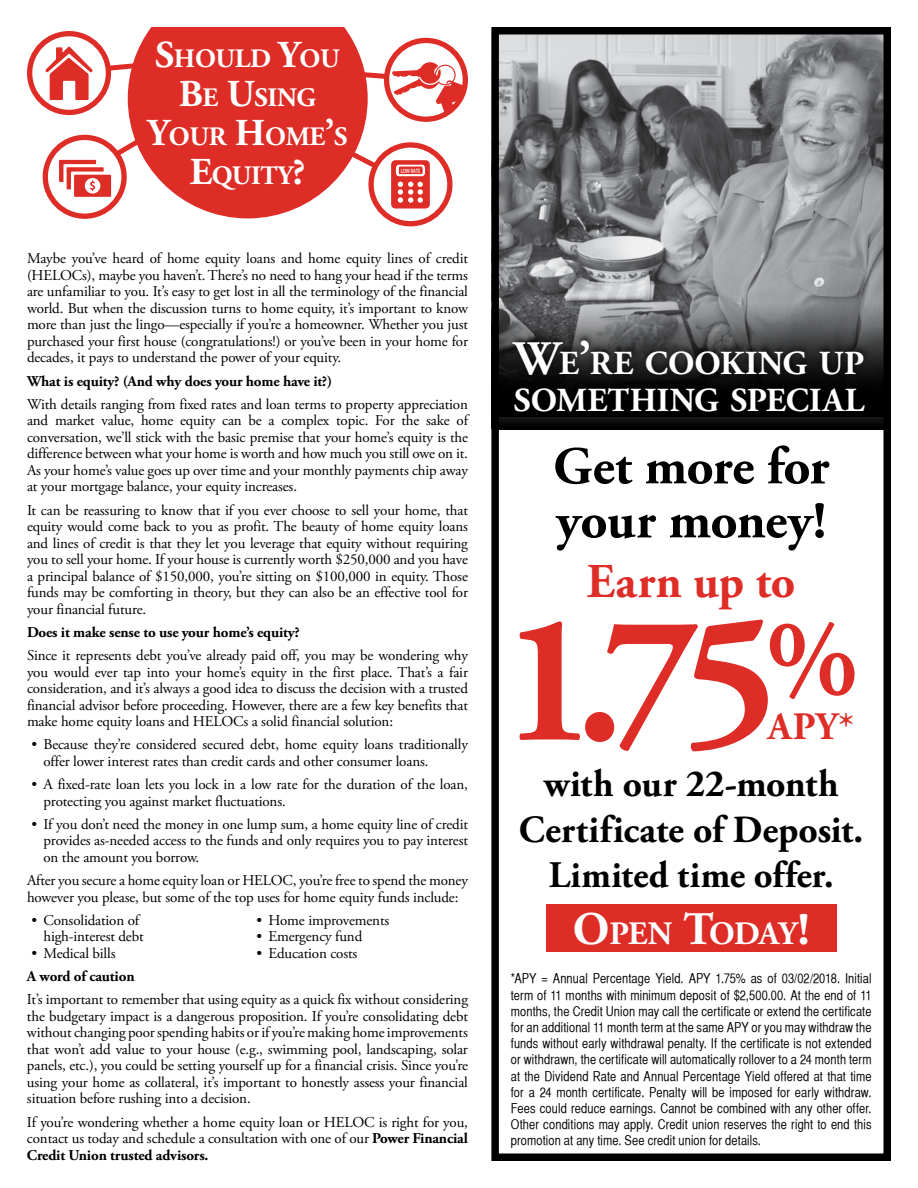
<style>
.page{position:relative;width:918px;height:1188px;background:#fff}
.page>*{position:absolute;margin:0;border:0;box-sizing:border-box;transform-origin:0 0}
.t1{font:700 183.3px "Adobe Garamond Pro";color:#de2c27}
.t2{font:700 52.95px/54px "Adobe Garamond Pro";letter-spacing:-.015em;color:#000}
.t3{font:700 48.45px "Adobe Garamond Pro";letter-spacing:.005em;color:#de2c27}
.t4{font:700 38.85px "Adobe Garamond Pro";color:#de2c27}
.t5{font:700 38.4px/46px "Adobe Garamond Pro";color:#000;text-align:center}
.t6{font:700 37.5px "Adobe Garamond Pro";letter-spacing:.005em;color:#000}
.t7{font:700 33.6px/37.5px "Adobe Garamond Pro";letter-spacing:.005em;color:#fff}
.t8{font:700 32.7px "Adobe Garamond Pro";letter-spacing:-.02em;color:#fff}
.t9{font:700 26.55px/39px "Adobe Garamond Pro";letter-spacing:-.015em;color:#fff;text-align:center}
.t10{font:15px/16.5px "Adobe Garamond Pro";letter-spacing:-.01em;color:#000;text-align:justify}
.t11{font:700 15px "Adobe Garamond Pro";letter-spacing:-.01em;color:#000}
.t12{font:13.5px/16.2px "Helvetica CY Plain";letter-spacing:.01em;color:#000;text-align:justify}
.t13{font:700 5.85px "Lato";letter-spacing:-.015em;color:#fff;scale:.66 1}
.s1{font-size:37.95px}
.s2{font-weight:700}
.s3{font-size:48px}
.s4{font-size:46.65px}
</style>
<div class="page">
<img style="left:500px;top:42px;width:382px;height:387px">
<div style="left:491px;top:27px;width:400px;height:1134px;border:8px solid #000"></div>
<svg style="left:30px;top:34px;width:78px;height:78px"></svg>
<div style="left:27px;top:31px;width:84px;height:84px;border:5px solid #de2c27;border-radius:50%"></div>
<svg style="left:45px;top:137px;width:79px;height:79px"></svg>
<div style="left:43px;top:135px;width:84px;height:84px;border:5px solid #de2c27;border-radius:50%"></div>
<svg style="left:371px;top:145px;width:79px;height:79px"></svg>
<div style="left:368px;top:142px;width:85px;height:84px;border:5px solid #de2c27;border-radius:50%"></div>
<svg style="left:45px;top:43px;width:420px;height:165px"></svg>
<div style="left:384px;top:38px;width:84px;height:84px;border:5px solid #de2c27;border-radius:50%"></div>
<svg style="left:128px;top:27px;width:240px;height:191px;background:#e34c47"></svg>
<div style="left:546px;top:905px;width:291px;height:47px;background:#de2c27"></div>
<div style="left:508px;top:332px;width:363px;height:82px;background:#000;opacity:.71"></div>
<h3 class="t9" style="left:147px;top:40px;width:200px"><span class="s1">S</span>HOULD <span class="s1">Y</span>OU<br><span class="s1">B</span>E <span class="s1">U</span>SING<br><span class="s1">Y</span>OUR <span class="s1">H</span>OME<span class="s1">’</span>S<br><span class="s1">E</span>QUITY<span class="s1">?</span></h3>
<p class="t13" style="left:401px;top:166px;width:31px">LOW RATE</p>
<p class="t10" style="left:27px;top:251px;width:443px">Maybe you’ve heard of home equity loans and home equity lines of credit (HELOCs), maybe you haven’t. There’s no need to hang your head if the terms are unfamiliar to you. It’s easy to get lost in all the terminology of the financial world. But when the discussion turns to home equity, it’s important to know more than just the lingo—especially if you’re a homeowner. Whether you just purchased your first house (congratulations!) or you’ve been in your home for decades, it pays to understand the power of your equity.</p>
<p class="t11" style="left:27px;top:372px;width:307px">What is equity? (And why does your home have it?)</p>
<p class="t10" style="left:27px;top:396px;width:443px">With details ranging from fixed rates and loan terms to property appreciation and market value, home equity can be a complex topic. For the sake of conversation, we’ll stick with the basic premise that your home’s equity is the difference between what your home is worth and how much you still owe on it.<br>As your home’s value goes up over time and your monthly payments chip away at your mortgage balance, your equity increases.</p>
<p class="t10" style="left:27px;top:502px;width:443px">It can be reassuring to know that if you ever choose to sell your home, that equity would come back to you as profit. The beauty of home equity loans and lines of credit is that they let you leverage that equity without requiring you to sell your home. If your house is currently worth $250,000 and you have a principal balance of $150,000, you’re sitting on $100,000 in equity. Those funds may be comforting in theory, but they can also be an effective tool for your financial future.</p>
<p class="t11" style="left:27px;top:623px;width:274px">Does it make sense to use your home’s equity?</p>
<p class="t10" style="left:27px;top:648px;width:443px">Since it represents debt you’ve already paid off, you may be wondering why you would ever tap into your home’s equity in the first place. That’s a fair consideration, and it’s always a good idea to discuss the decision with a trusted financial advisor before proceeding. However, there are a few key benefits that make home equity loans and HELOCs a solid financial solution:</p>
<p class="t10" style="left:44px;top:737px;width:426px;text-indent:-12px">• Because they’re considered secured debt, home equity loans traditionally offer lower interest rates than credit cards and other consumer loans.</p>
<p class="t10" style="left:44px;top:777px;width:426px;text-indent:-12px">• A fixed-rate loan lets you lock in a low rate for the duration of the loan, protecting you against market fluctuations.</p>
<p class="t10" style="left:44px;top:816px;width:426px;text-indent:-12px">• If you don’t need the money in one lump sum, a home equity line of credit provides as-needed access to the funds and only requires you to pay interest on the amount you borrow.</p>
<p class="t10" style="left:27px;top:873px;width:442px">After you secure a home equity loan or HELOC, you’re free to spend the money however you please, but some of the top uses for home equity funds include:</p>
<p class="t10" style="left:32px;top:912px;width:114px;text-align:right">• Consolidation of high-interest debt</p>
<p class="t10" style="left:32px;top:945px;width:86px">• Medical bills</p>
<p class="t10" style="left:256px;top:912px;width:134px">• Home improvements</p>
<p class="t10" style="left:256px;top:929px;width:107px">• Emergency fund</p>
<p class="t10" style="left:256px;top:945px;width:102px">• Education costs</p>
<p class="t11" style="left:27px;top:968px;width:109px">A word of caution</p>
<p class="t10" style="left:27px;top:992px;width:443px">It’s important to remember that using equity as a quick fix without considering the budgetary impact is a dangerous proposition. If you’re consolidating debt without changing poor spending habits or if you’re making home improvements that won’t add value to your house (e.g., swimming pool, landscaping, solar panels, etc.), you could be setting yourself up for a financial crisis. Since you’re using your home as collateral, it’s important to honestly assess your financial situation before rushing into a decision.</p>
<p class="t10" style="left:27px;top:1114px;width:443px">If you’re wondering whether a home equity loan or HELOC is right for you, contact us today and schedule a consultation with one of our <span class="s2">Power Financial Credit Union trusted advisors.</span></p>
<h3 class="t7" style="left:514px;top:345px;width:352px"><span class="s3">W</span>E<span class="s3">’</span>RE COOKING UP<br>SOMETHING SPECIAL</h3>
<h2 class="t2" style="left:553px;top:440px;width:278px">Get more for your money!</h2>
<h3 class="t3" style="left:587px;top:553px;width:210px">Earn up to</h3>
<h1 class="t1" style="left:502px;top:575px;width:358px">1.75<sup>%</sup></h1>
<h3 class="t4" style="left:768px;top:705px;width:88px">APY*</h3>
<h3 class="t5" style="left:519px;top:761px;width:346px">with our 22-month<br>Certificate of Deposit.</h3>
<h3 class="t6" style="left:549px;top:853px;width:286px">Limited time offer.</h3>
<h3 class="t8" style="left:573px;top:915px;width:238px"><span class="s4">O</span>PEN <span class="s4">T</span>ODAY<span class="s4">!</span></h3>
<p class="t12" style="left:511px;top:971px;width:362px">*APY = Annual Percentage Yield. APY 1.75% as of 03/02/2018. Initial term of 11 months with minimum deposit of $2,500.00. At the end of 11 months, the Credit Union may call the certificate or extend the certificate for an additional 11 month term at the same APY or you may withdraw the funds without early withdrawal penalty. If the certificate is not extended or withdrawn, the certificate will automatically rollover to a 24 month term at the Dividend Rate and Annual Percentage Yield offered at that time for a 24 month certificate. Penalty will be imposed for early withdraw.<br>Fees could reduce earnings. Cannot be combined with any other offer.<br>Other conditions may apply. Credit union reserves the right to end this promotion at any time. See credit union for details.</p>
</div>
